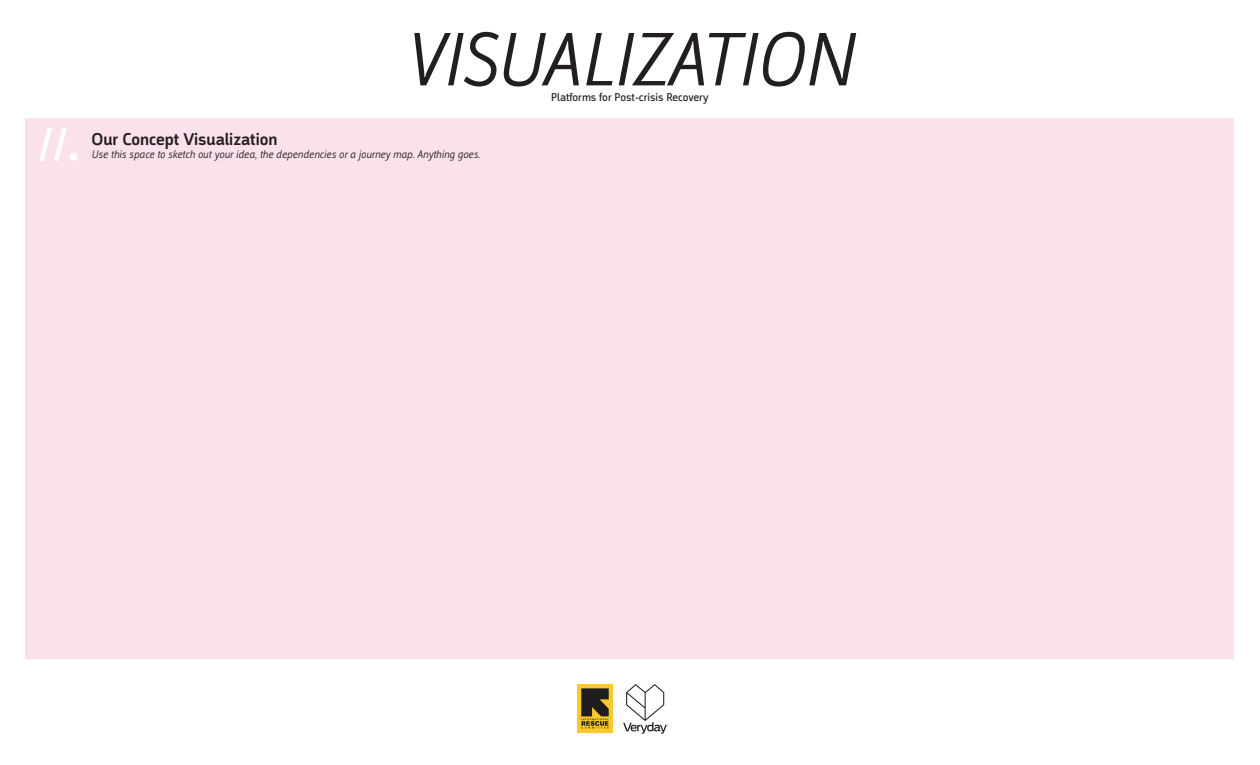
<style>
.page{position:relative;width:1260px;height:765px;background:#fff}
.page>*{position:absolute;margin:0;border:0;box-sizing:border-box;transform-origin:0 0}
.t1{font:italic 300 77.5px "Argumentum";color:#231f20}
.t2{font:700 46.12px "Argumentum";color:#fff}
.t3{font:500 17.5px "Argumentum";color:#231f20}
.t4{font:11.62px "Argumentum";color:#231f20}
.t5{font:italic 300 11.25px "Argumentum";color:#231f20}
</style>
<div class="page">
<div style="left:26px;top:118px;width:1208px;height:540px;background:#fbe1ec"></div>
<svg style="left:623px;top:684px;width:45px;height:50px"></svg>
<img style="left:577px;top:685px;width:36px;height:47px">
<h2 class="t2" style="left:38px;top:117px;width:42px">//.</h2>
<h1 class="t1" style="left:403px;top:13px;width:451px">VISUALIZATION</h1>
<p class="t4" style="left:551px;top:90px;width:159px">Platforms for Post-crisis Recovery</p>
<h3 class="t3" style="left:92px;top:128px;width:187px">Our Concept Visualization</h3>
<p class="t5" style="left:91px;top:147px;width:390px">Use this space to sketch out your idea, the dependencies or a journey map. Anything goes.</p>
</div>
